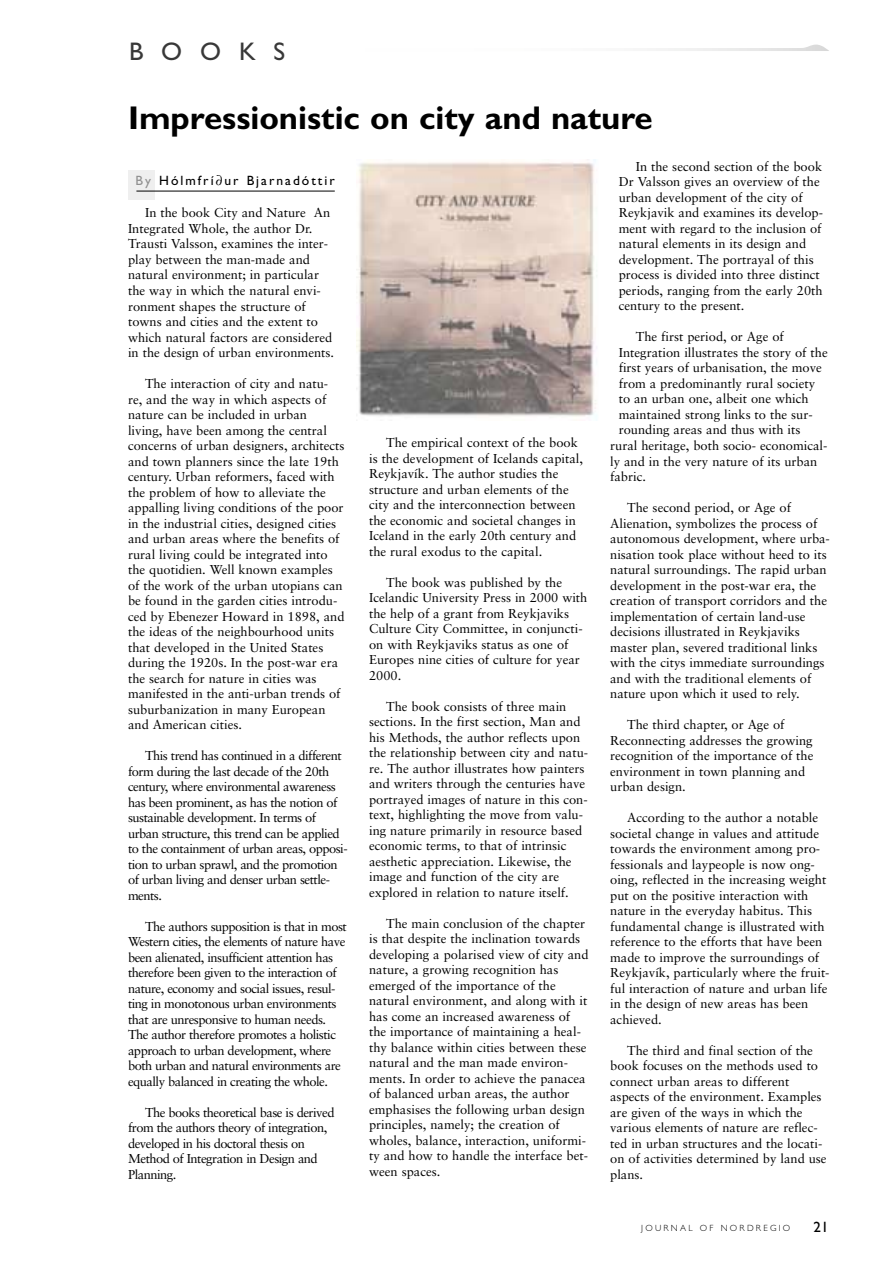
<style>
.page{position:relative;width:893px;height:1263px;background:#fff}
.page>*{position:absolute;margin:0;border:0;box-sizing:border-box;transform-origin:0 0}
.t1{font:700 33px "Gill Sans";color:#000}
.t2{font:25.5px "Gill Sans";letter-spacing:.7em;color:#383838}
.t3{font:15px "Gill Sans";color:#000}
.t4{font:13.5px "Gill Sans";letter-spacing:.15em;color:#000}
.t5{font:12.9px/15.5px "Sabon";color:#000}
.t6{font:12.9px/15.5px "Sabon";letter-spacing:-.04em;color:#000}
.t7{font:300 9px "Gill Sans";letter-spacing:.25em;color:#000}
.s1{color:#909090}
</style>
<div class="page">
<svg style="left:128px;top:44px;width:701px;height:373px"></svg>
<h2 class="t2" style="left:129px;top:42px;width:158px">BOOKS</h2>
<h1 class="t1" style="left:128px;top:106px;width:526px">Impressionistic on city and nature</h1>
<p class="t4" style="left:135px;top:176px;width:201px"><span class="s1">By</span> Hólmfrí∂ur Bjarnadóttir</p>
<p class="t5" style="left:618px;top:160px;width:206px;text-indent:17px">In the second section of the book Dr Valsson gives an overview of the urban development of the city of Reykjavik and examines its develop&shy;ment with regard to the inclusion of natural elements in its design and development. The portrayal of this process is divided into three distinct periods, ranging from the early 20th century to the present.</p>
<p class="t5" style="left:635px;top:330px;width:149px">The first period, or Age of</p>
<p class="t5" style="left:618px;top:346px;width:210px">Integration illustrates the story of the</p>
<p class="t5" style="left:618px;top:361px;width:205px">first years of urbanisation, the move</p>
<p class="t5" style="left:618px;top:377px;width:198px">from a predominantly rural society</p>
<p class="t5" style="left:618px;top:392px;width:191px">to an urban one, albeit one which</p>
<p class="t5" style="left:618px;top:408px;width:195px">maintained strong links to the sur-</p>
<p class="t5" style="left:618px;top:423px;width:183px">rounding areas and thus with its</p>
<p class="t5" style="left:610px;top:439px;width:219px">rural heritage, both socio- economical-</p>
<p class="t5" style="left:610px;top:454px;width:209px">ly and in the very nature of its urban</p>
<p class="t5" style="left:610px;top:470px;width:37px">fabric.</p>
<p class="t5" style="left:610px;top:501px;width:221px;text-indent:17px">The second period, or Age of Alienation, symbolizes the process of autonomous development, where urba&shy;nisation took place without heed to its natural surroundings. The rapid urban development in the post-war era, the creation of transport corridors and the implementation of certain land-use decisions illustrated in Reykjaviks master plan, severed traditional links with the citys immediate surroundings and with the traditional elements of nature upon which it used to rely.</p>
<p class="t5" style="left:610px;top:718px;width:205px;text-indent:17px">The third chapter, or Age of<br>Reconnecting addresses the growing recognition of the importance of the environment in town planning and urban design.</p>
<p class="t5" style="left:610px;top:811px;width:221px;text-indent:17px">According to the author a notable societal change in values and attitude towards the environment among pro&shy;fessionals and laypeople is now ong&shy;oing, reflected in the increasing weight put on the positive interaction with nature in the everyday habitus. This fundamental change is illustrated with reference to the efforts that have been made to improve the surroundings of Reykjavík, particularly where the fruit&shy;ful interaction of nature and urban life in the design of new areas has been achieved.</p>
<p class="t5" style="left:610px;top:1044px;width:218px;text-indent:17px">The third and final section of the book focuses on the methods used to connect urban areas to different aspects of the environment. Examples are given of the ways in which the various elements of nature are reflec&shy;ted in urban structures and the locati&shy;on of activities determined by land use plans.</p>
<p class="t5" style="left:128px;top:206px;width:208px;text-indent:17px">In the book City and Nature An Integrated Whole, the author Dr.<br>Trausti Valsson, examines the inter&shy;play between the man-made and natural environment; in particular the way in which the natural envi&shy;ronment shapes the structure of towns and cities and the extent to which natural factors are considered in the design of urban environments.</p>
<p class="t5" style="left:128px;top:377px;width:218px;text-indent:17px">The interaction of city and natu&shy;re, and the way in which aspects of nature can be included in urban living, have been among the central concerns of urban designers, architects and town planners since the late 19th century. Urban reformers, faced with the problem of how to alleviate the appalling living conditions of the poor in the industrial cities, designed cities and urban areas where the benefits of rural living could be integrated into the quotidien. Well known examples of the work of the urban utopians can be found in the garden cities introdu&shy;ced by Ebenezer Howard in 1898, and the ideas of the neighbourhood units that developed in the United States during the 1920s. In the post-war era the search for nature in cities was manifested in the anti-urban trends of suburbanization in many European and American cities.</p>
<p class="t6" style="left:128px;top:749px;width:221px;text-indent:17px">This trend has continued in a different form during the last decade of the 20th century, where environmental awareness has been prominent, as has the notion of sustainable development. In terms of urban structure, this trend can be applied to the containment of urban areas, opposi&shy;tion to urban sprawl, and the promotion of urban living and denser urban settle&shy;ments.</p>
<p class="t6" style="left:128px;top:920px;width:220px;text-indent:17px">The authors supposition is that in most Western cities, the elements of nature have been alienated, insufficient attention has therefore been given to the interaction of nature, economy and social issues, resul&shy;ting in monotonous urban environments that are unresponsive to human needs.<br>The author therefore promotes a holistic approach to urban development, where both urban and natural environments are equally balanced in creating the whole.</p>
<p class="t6" style="left:128px;top:1106px;width:208px;text-indent:17px">The books theoretical base is derived from the authors theory of integration, developed in his doctoral thesis on<br>Method of Integration in Design and<br>Planning.</p>
<p class="t5" style="left:369px;top:436px;width:215px;text-indent:17px">The empirical context of the book is the development of Icelands capital, Reykjavík. The author studies the structure and urban elements of the city and the interconnection between the economic and societal changes in Iceland in the early 20th century and the rural exodus to the capital.</p>
<p class="t5" style="left:369px;top:575px;width:220px;text-indent:17px">The book was published by the<br>Icelandic University Press in 2000 with the help of a grant from Reykjaviks<br>Culture City Committee, in conjuncti&shy;on with Reykjaviks status as one of<br>Europes nine cities of culture for year<br>2000.</p>
<p class="t5" style="left:369px;top:700px;width:220px;text-indent:17px">The book consists of three main sections. In the first section, Man and his Methods, the author reflects upon the relationship between city and natu&shy;re. The author illustrates how painters and writers through the centuries have portrayed images of nature in this con&shy;text, highlighting the move from valu&shy;ing nature primarily in resource based economic terms, to that of intrinsic aesthetic appreciation. Likewise, the image and function of the city are explored in relation to nature itself.</p>
<p class="t5" style="left:369px;top:917px;width:221px;text-indent:17px">The main conclusion of the chapter is that despite the inclination towards developing a polarised view of city and nature, a growing recognition has emerged of the importance of the natural environment, and along with it has come an increased awareness of the importance of maintaining a heal&shy;thy balance within cities between these natural and the man made environ&shy;ments. In order to achieve the panacea of balanced urban areas, the author emphasises the following urban design principles, namely; the creation of wholes, balance, interaction, uniformi&shy;ty and how to handle the interface bet&shy;ween spaces.</p>
<p class="t7" style="left:641px;top:1224px;width:150px">JOURNAL OF NORDREGIO</p>
<p class="t3" style="left:813px;top:1222px;width:16px">21</p>
</div>
